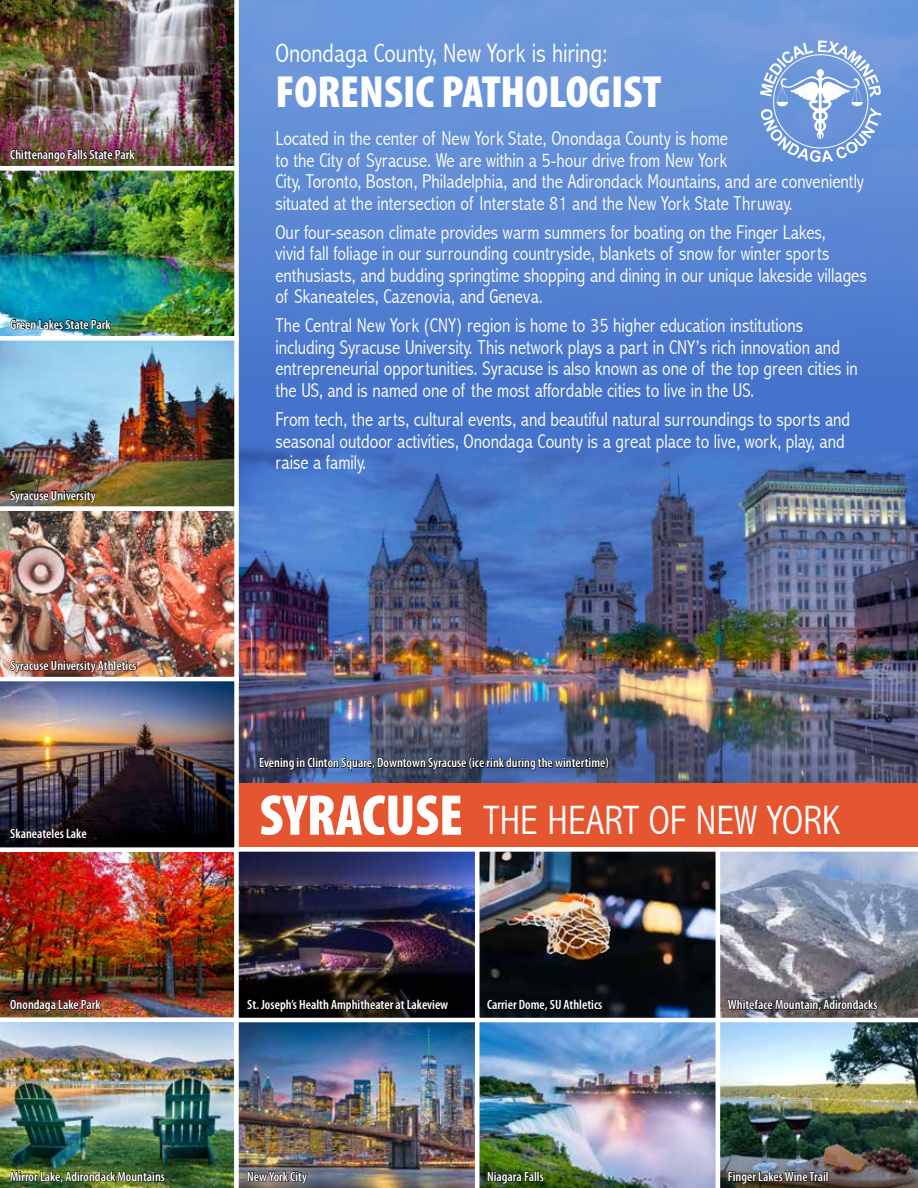
<style>
.page{position:relative;width:918px;height:1188px;background:#fff}
.page>*{position:absolute;margin:0;border:0;box-sizing:border-box;transform-origin:0 0}
.t1{font:900 condensed 45.3px "Myriad Pro";color:#fff}
.t2{font:300 condensed 41.1px "Abadi";color:#fff}
.t3{font:300 condensed 26.7px "Abadi";color:#fff}
.t4{font:300 condensed 20.1px/21.5px "Abadi";color:#fff}
.t5{font:600 condensed 13.5px "Myriad Pro";color:#fff}
.s1{font-family:"Myriad Pro";font-weight:900;font-size:58.05px}
</style>
<div class="page">
<img style="left:0;top:0;width:918px;height:1188px">
<p class="t5" style="left:10px;top:146px;width:126px">Chittenango Falls State Park</p>
<p class="t5" style="left:10px;top:316px;width:102px">Green Lakes State Park</p>
<p class="t5" style="left:10px;top:487px;width:87px">Syracuse University</p>
<p class="t5" style="left:10px;top:657px;width:128px">Syracuse University Athletics</p>
<p class="t5" style="left:10px;top:825px;width:78px">Skaneateles Lake</p>
<p class="t5" style="left:10px;top:996px;width:92px">Onondaga Lake Park</p>
<h3 class="t3" style="left:275px;top:37px;width:334px">Onondaga County, New York is hiring:</h3>
<h1 class="t1" style="left:275px;top:63px;width:388px">FORENSIC PATHOLOGIST</h1>
<p class="t4" style="left:275px;top:128px;width:590px">Located in the center of New York State, Onondaga County is home<br>to the City of Syracuse. We are within a 5-hour drive from New York<br>City, Toronto, Boston, Philadelphia, and the Adirondack Mountains, and are conveniently situated at the intersection of Interstate 81 and the New York State Thruway.</p>
<p class="t4" style="left:275px;top:221px;width:593px">Our four-season climate provides warm summers for boating on the Finger Lakes,<br>vivid fall foliage in our surrounding countryside, blankets of snow for winter sports enthusiasts, and budding springtime shopping and dining in our unique lakeside villages of Skaneateles, Cazenovia, and Geneva.</p>
<p class="t4" style="left:275px;top:315px;width:584px">The Central New York (CNY) region is home to 35 higher education institutions including Syracuse University. This network plays a part in CNY’s rich innovation and entrepreneurial opportunities. Syracuse is also known as one of the top green cities in the US, and is named one of the most affordable cities to live in the US.</p>
<p class="t4" style="left:275px;top:409px;width:576px">From tech, the arts, cultural events, and beautiful natural surroundings to sports and seasonal outdoor activities, Onondaga County is a great place to live, work, play, and raise a family.</p>
<p class="t5" style="left:259px;top:754px;width:351px">Evening in Clinton Square, Downtown Syracuse (ice rink during the wintertime)</p>
<h2 class="t2" style="left:260px;top:797px;width:582px"><span class="s1">SYRACUSE</span> THE HEART OF NEW YORK</h2>
<p class="t5" style="left:247px;top:996px;width:203px">St. Joseph’s Health Amphitheater at Lakeview</p>
<p class="t5" style="left:487px;top:996px;width:117px">Carrier Dome, SU Athletics</p>
<p class="t5" style="left:728px;top:996px;width:151px">Whiteface Mountain, Adirondacks</p>
<p class="t5" style="left:10px;top:1168px;width:156px">Mirror Lake, Adirondack Mountains</p>
<p class="t5" style="left:247px;top:1168px;width:61px">New York City</p>
<p class="t5" style="left:487px;top:1168px;width:58px">Niagara Falls</p>
<p class="t5" style="left:728px;top:1168px;width:102px">Finger Lakes Wine Trail</p>
</div>
